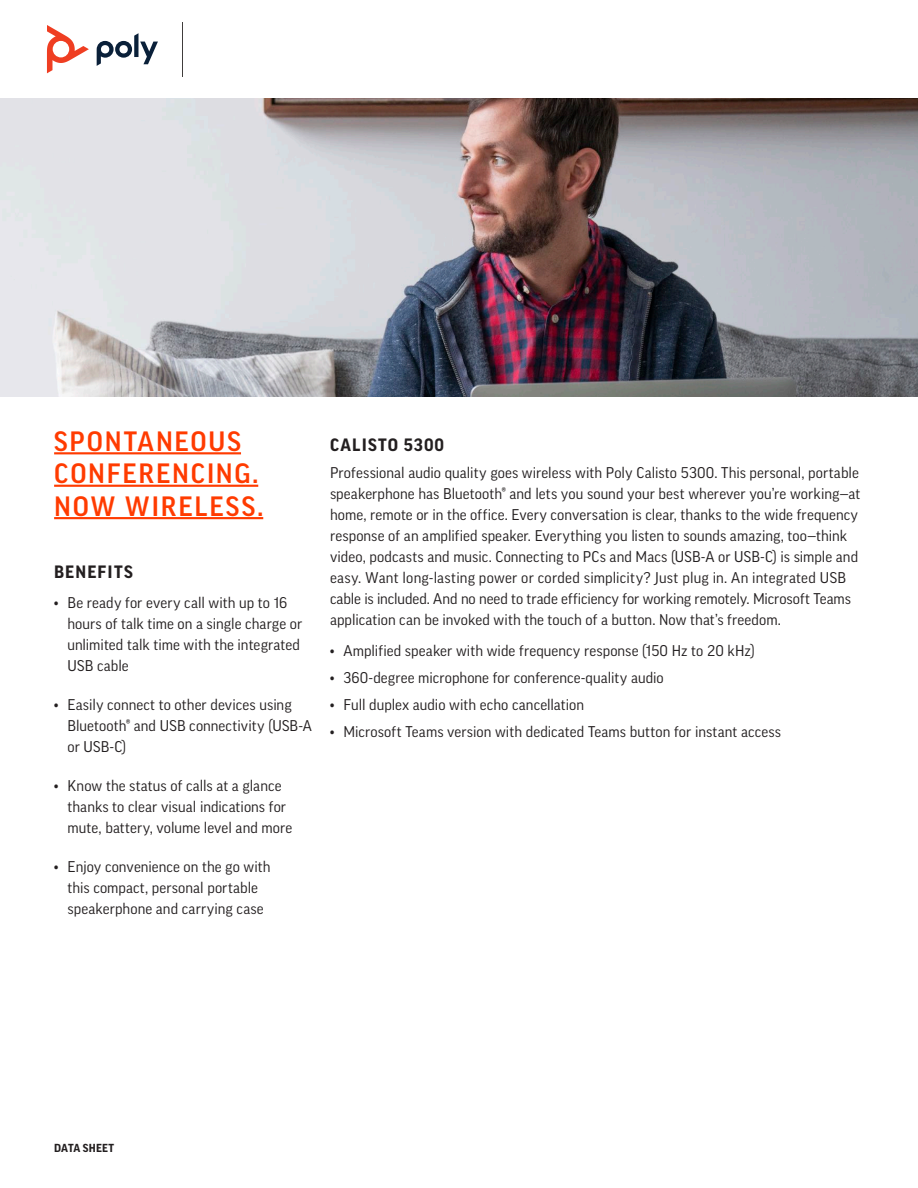
<style>
.page{position:relative;width:918px;height:1188px;background:#fff}
.page>*{position:absolute;margin:0;border:0;box-sizing:border-box;transform-origin:0 0}
.t1{font:500 27px/32.4px "Good Pro";letter-spacing:.065em;color:#ff3b00}
.t2{font:700 17.25px "Good Pro";letter-spacing:.07em;color:#231f20}
.t3{font:15px/21px "Good Pro";letter-spacing:.005em;color:#231f20}
.t4{font:700 11.25px "Good Pro";letter-spacing:.02em;color:#231f20}
</style>
<div class="page">
<img style="left:0;top:98px;width:918px;height:298px">
<hr style="left:54px;top:452px;width:187px;height:2px;background:#ff3b00">
<hr style="left:54px;top:485px;width:204px;height:2px;background:#ff3b00">
<hr style="left:54px;top:517px;width:209px;height:2px;background:#ff3b00">
<svg style="left:97px;top:33px;width:61px;height:33px"></svg>
<svg style="left:47px;top:25px;width:42px;height:48px"></svg>
<hr style="left:183px;top:22px;width:1px;height:54px;background:#403d3c">
<h1 class="t1" style="left:54px;top:425px;width:211px">SPONTANEOUS<br>CONFERENCING.<br>NOW WIRELESS.</h1>
<p class="t2" style="left:54px;top:562px;width:80px">BENEFITS</p>
<p class="t3" style="left:68px;top:592px;width:236px;text-indent:-14px">• Be ready for every call with up to 16 hours of talk time on a single charge or unlimited talk time with the integrated<br>USB cable</p>
<p class="t3" style="left:68px;top:694px;width:246px;text-indent:-14px">• Easily connect to other devices using<br>Bluetooth® and USB connectivity (USB-A or USB-C)</p>
<p class="t3" style="left:68px;top:775px;width:226px;text-indent:-14px">• Know the status of calls at a glance thanks to clear visual indications for mute, battery, volume level and more</p>
<p class="t3" style="left:54px;top:856px;width:218px;text-align:center">• Enjoy convenience on the go with this compact, personal portable speakerphone and carrying case</p>
<p class="t2" style="left:330px;top:435px;width:116px">CALISTO 5300</p>
<p class="t3" style="left:330px;top:462px;width:532px">Professional audio quality goes wireless with Poly Calisto 5300. This personal, portable speakerphone has Bluetooth® and lets you sound your best wherever you’re working—at home, remote or in the office. Every conversation is clear, thanks to the wide frequency response of an amplified speaker. Everything you listen to sounds amazing, too—think video, podcasts and music. Connecting to PCs and Macs (USB-A or USB-C) is simple and easy. Want long-lasting power or corded simplicity? Just plug in. An integrated USB cable is included. And no need to trade efficiency for working remotely. Microsoft Teams application can be invoked with the touch of a button. Now that’s freedom.</p>
<p class="t3" style="left:330px;top:640px;width:426px">• Amplified speaker with wide frequency response (150 Hz to 20 kHz)</p>
<p class="t3" style="left:330px;top:667px;width:335px">• 360-degree microphone for conference-quality audio</p>
<p class="t3" style="left:330px;top:694px;width:256px">• Full duplex audio with echo cancellation</p>
<p class="t3" style="left:330px;top:721px;width:453px">• Microsoft Teams version with dedicated Teams button for instant access</p>
<p class="t4" style="left:54px;top:1142px;width:62px">DATA SHEET</p>
</div>
